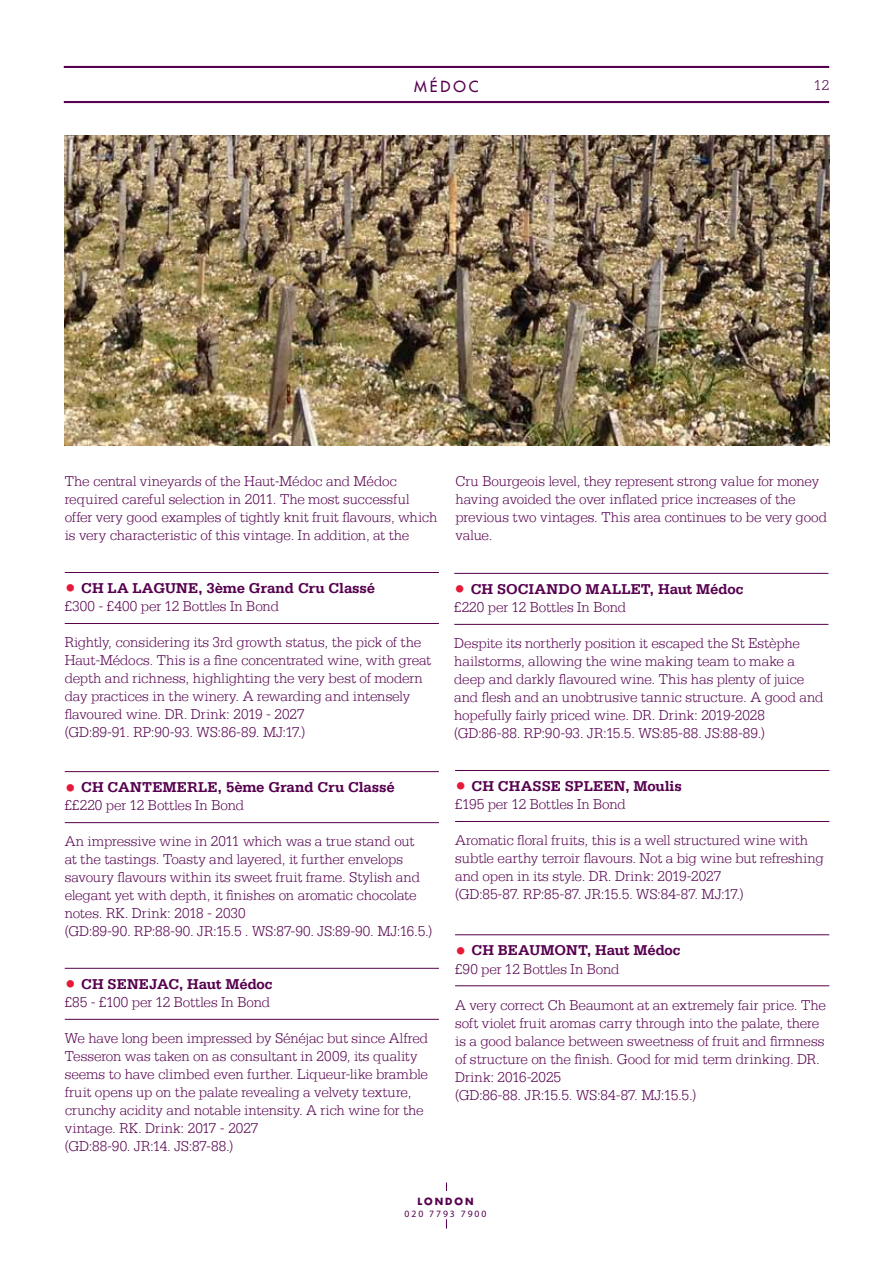
<style>
.page{position:relative;width:893px;height:1263px;background:#fff}
.page>*{position:absolute;margin:0;border:0;box-sizing:border-box;transform-origin:0 0}
.t1{font:300 15px/18px "Serifa Std";letter-spacing:-.005em;color:#56004e}
.t2{font:700 15px/18px "Serifa Std";letter-spacing:-.005em;color:#56004e}
.t3{font:500 15px "Futura Std";letter-spacing:.2em;color:#56004e}
.t4{font:9.75px "Myriad Pro";letter-spacing:.2em;color:#56004e}
.t5{font:700 9.75px "Futura Std";letter-spacing:.2em;color:#56004e}
.s1{font-weight:300;font-size:22.5px;color:#e71939}
.s2{font-weight:300}
.s3{font-size:22.5px;color:#e71939}
.s4{font-weight:700}
</style>
<div class="page">
<hr style="left:64px;top:101px;width:765px;height:2px;background:#56004e">
<hr style="left:64px;top:66px;width:765px;height:2px;background:#56004e">
<hr style="left:65px;top:572px;width:374px;height:1px;background:#56004e">
<hr style="left:65px;top:623px;width:374px;height:1px;background:#56004e">
<hr style="left:65px;top:771px;width:374px;height:1px;background:#56004e">
<hr style="left:65px;top:822px;width:374px;height:1px;background:#56004e">
<hr style="left:65px;top:968px;width:374px;height:1px;background:#56004e">
<hr style="left:65px;top:1019px;width:374px;height:1px;background:#56004e">
<hr style="left:455px;top:770px;width:374px;height:1px;background:#56004e">
<hr style="left:455px;top:821px;width:374px;height:1px;background:#56004e">
<hr style="left:454px;top:573px;width:374px;height:1px;background:#56004e">
<hr style="left:454px;top:624px;width:374px;height:1px;background:#56004e">
<hr style="left:455px;top:934px;width:374px;height:1px;background:#56004e">
<hr style="left:455px;top:985px;width:374px;height:1px;background:#56004e">
<img style="left:65px;top:135px;width:764px;height:311px">
<p class="t3" style="left:414px;top:77px;width:66px">MÉDOC</p>
<p class="t1" style="left:814px;top:76px;width:16px">12</p>
<p class="t1" style="left:65px;top:472px;width:374px">The central vineyards of the Haut-Médoc and Médoc required careful selection in 2011. The most successful offer very good examples of tightly knit fruit flavours, which is very characteristic of this vintage. In addition, at the</p>
<p class="t1" style="left:455px;top:472px;width:373px">Cru Bourgeois level, they represent strong value for money having avoided the over inflated price increases of the previous two vintages. This area continues to be very good value.</p>
<p class="t2" style="left:65px;top:579px;width:312px"><span class="s1">•</span> CH LA LAGUNE, 3ème Grand Cru Classé <span class="s2">£300 - £400 per 12 Bottles In Bond</span></p>
<p class="t1" style="left:65px;top:633px;width:368px">Rightly, considering its 3rd growth status, the pick of the Haut-Médocs. This is a fine concentrated wine, with great depth and richness, highlighting the very best of modern day practices in the winery. A rewarding and intensely flavoured wine. DR. Drink: 2019 - 2027<br>(GD:89-91. RP:90-93. WS:86-89. MJ:17.)</p>
<p class="t2" style="left:65px;top:778px;width:332px"><span class="s1">•</span> CH CANTEMERLE, 5ème Grand Cru Classé <span class="s2">££220 per 12 Bottles In Bond</span></p>
<p class="t1" style="left:65px;top:832px;width:369px">An impressive wine in 2011 which was a true stand out<br>at the tastings. Toasty and layered, it further envelops savoury flavours within its sweet fruit frame. Stylish and elegant yet with depth, it finishes on aromatic chocolate notes. RK. Drink: 2018 - 2030<br>(GD:89-90. RP:88-90. JR:15.5 . WS:87-90. JS:89-90. MJ:16.5.)</p>
<p class="t1" style="left:65px;top:975px;width:209px"><span class="s3">•</span> <span class="s4">CH SENEJAC, Haut Médoc </span>£85 - £100 per 12 Bottles In Bond</p>
<p class="t1" style="left:65px;top:1029px;width:365px">We have long been impressed by Sénéjac but since Alfred Tesseron was taken on as consultant in 2009, its quality seems to have climbed even further. Liqueur-like bramble fruit opens up on the palate revealing a velvety texture, crunchy acidity and notable intensity. A rich wine for the vintage. RK. Drink: 2017 - 2027<br>(GD:88-90. JR:14. JS:87-88.)</p>
<p class="t2" style="left:454px;top:580px;width:290px"><span class="s1">•</span> CH SOCIANDO MALLET, Haut Médoc <span class="s2">£220 per 12 Bottles In Bond</span></p>
<p class="t1" style="left:454px;top:634px;width:371px">Despite its northerly position it escaped the St Estèphe hailstorms, allowing the wine making team to make a deep and darkly flavoured wine. This has plenty of juice and flesh and an unobtrusive tannic structure. A good and hopefully fairly priced wine. DR. Drink: 2019-2028 (GD:86-88. RP:90-93. JR:15.5. WS:85-88. JS:88-89.)</p>
<p class="t1" style="left:455px;top:777px;width:228px"><span class="s3">•</span> <span class="s4">CH CHASSE SPLEEN, Moulis </span>£195 per 12 Bottles In Bond</p>
<p class="t1" style="left:455px;top:831px;width:370px">Aromatic floral fruits, this is a well structured wine with subtle earthy terroir flavours. Not a big wine but refreshing and open in its style. DR. Drink: 2019-2027<br>(GD:85-87. RP:85-87. JR:15.5. WS:84-87. MJ:17.)</p>
<p class="t1" style="left:455px;top:942px;width:227px"><span class="s3">•</span> <span class="s4">CH BEAUMONT, Haut Médoc </span>£90 per 12 Bottles In Bond</p>
<p class="t1" style="left:455px;top:996px;width:372px">A very correct Ch Beaumont at an extremely fair price. The soft violet fruit aromas carry through into the palate, there is a good balance between sweetness of fruit and firmness of structure on the finish. Good for mid term drinking. DR.<br>Drink: 2016-2025<br>(GD:86-88. JR:15.5. WS:84-87. MJ:15.5.)</p>
<p class="t5" style="left:418px;top:1195px;width:57px">LONDON</p>
<p class="t4" style="left:405px;top:1207px;width:83px">020 7793 7900</p>
</div>
